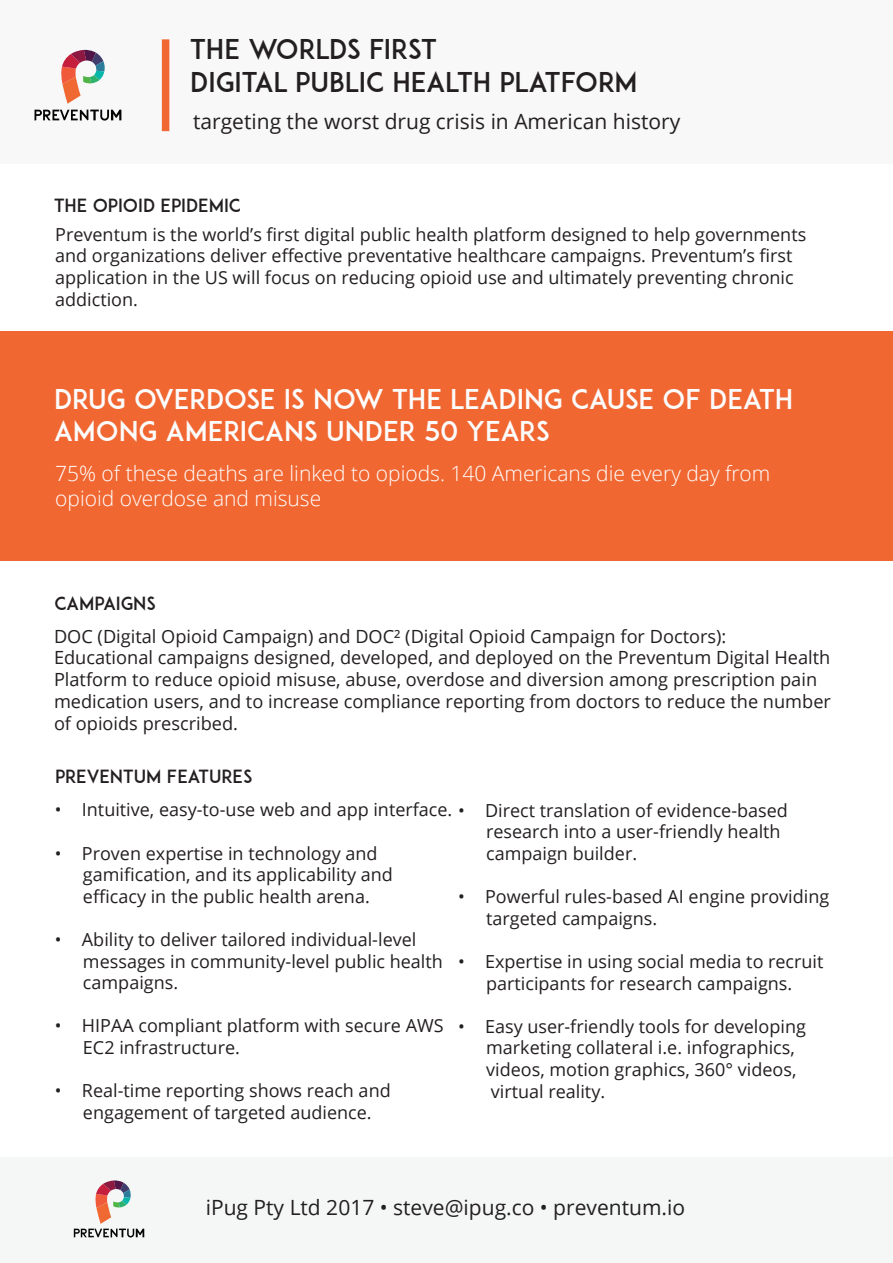
<style>
.page{position:relative;width:893px;height:1263px;background:#fff}
.page>*{position:absolute;margin:0;border:0;box-sizing:border-box;transform-origin:0 0}
.t1{font:27px/32.4px "ADAM.CGPRO";color:#fcfcfc}
.t2{font:27px "ADAM.CGPRO";color:#231f20}
.t3{font:21px "Open Sans";color:#231f20}
.t4{font:300 21px/25.2px "Open Sans";color:#fff}
.t5{font:18.15px/21.8px "Open Sans";color:#231f20}
.t6{font:18px "Open Sans";color:#231f20}
.t7{font:18px "ADAM.CGPRO";color:#231f20}
</style>
<div class="page">
<div style="left:0;top:0;width:893px;height:163px;background:#f8f8f8"></div>
<div style="left:0;top:331px;width:893px;height:229px;background:#f16732"></div>
<div style="left:0;top:1157px;width:893px;height:106px;background:#f5f7f7"></div>
<div style="left:162px;top:39px;width:7px;height:92px;background:#f16732"></div>
<svg style="left:61px;top:50px;width:44px;height:54px"></svg>
<svg style="left:34px;top:110px;width:87px;height:11px"></svg>
<svg style="left:74px;top:1180px;width:70px;height:57px"></svg>
<p class="t2" style="left:190px;top:33px;width:248px">THE WORLDS FIRST</p>
<p class="t2" style="left:190px;top:65px;width:449px">DIGITAL PUBLIC HEALTH PLATFORM</p>
<p class="t3" style="left:193px;top:107px;width:489px">targeting the worst drug crisis in American history</p>
<p class="t7" style="left:54px;top:194px;width:189px">THE OPIOID EPIDEMIC</p>
<p class="t6" style="left:55px;top:222px;width:752px">Preventum is the world’s first digital public health platform designed to help governments</p>
<p class="t6" style="left:55px;top:244px;width:739px">and organizations deliver effective preventative healthcare campaigns. Preventum’s first</p>
<p class="t6" style="left:55px;top:265px;width:740px">application in the US will focus on reducing opioid use and ultimately preventing chronic</p>
<p class="t6" style="left:55px;top:287px;width:84px">addiction.</p>
<p class="t1" style="left:54px;top:382px;width:741px">DRUG OVERDOSE IS NOW THE LEADING CAUSE OF DEATH<br>AMONG AMERICANS UNDER 50 YEARS</p>
<p class="t4" style="left:55px;top:460px;width:717px">75% of these deaths are linked to opiods. 140 Americans die every day from opioid overdose and misuse</p>
<p class="t7" style="left:55px;top:592px;width:103px">CAMPAIGNS</p>
<p class="t5" style="left:54px;top:625px;width:674px">DOC (Digital Opioid Campaign) and DOC² (Digital Opioid Campaign for Doctors):</p>
<p class="t5" style="left:54px;top:646px;width:778px">Educational campaigns designed, developed, and deployed on the Preventum Digital Health</p>
<p class="t5" style="left:54px;top:668px;width:765px">Platform to reduce opioid misuse, abuse, overdose and diversion among prescription pain</p>
<p class="t5" style="left:54px;top:690px;width:778px">medication users, and to increase compliance reporting from doctors to reduce the number of opioids prescribed.</p>
<p class="t7" style="left:55px;top:766px;width:199px">PREVENTUM FEATURES</p>
<p class="t6" style="left:55px;top:797px;width:735px">• Intuitive, easy-to-use web and app interface. • Direct translation of evidence-based</p>
<p class="t6" style="left:55px;top:841px;width:324px">• Proven expertise in technology and</p>
<p class="t6" style="left:83px;top:862px;width:311px">gamification, and its applicability and</p>
<p class="t6" style="left:83px;top:884px;width:288px">efficacy in the public health arena.</p>
<p class="t6" style="left:55px;top:927px;width:363px">• Ability to deliver tailored individual-level</p>
<p class="t6" style="left:83px;top:949px;width:361px">messages in community-level public health</p>
<p class="t6" style="left:83px;top:970px;width:97px">campaigns.</p>
<p class="t6" style="left:55px;top:1013px;width:390px">• HIPAA compliant platform with secure AWS</p>
<p class="t6" style="left:83px;top:1035px;width:158px">EC2 infrastructure.</p>
<p class="t6" style="left:55px;top:1078px;width:337px">• Real-time reporting shows reach and</p>
<p class="t6" style="left:83px;top:1100px;width:290px">engagement of targeted audience.</p>
<p class="t6" style="left:486px;top:819px;width:296px">research into a user-friendly health</p>
<p class="t6" style="left:486px;top:841px;width:152px">campaign builder.</p>
<p class="t6" style="left:458px;top:884px;width:373px">• Powerful rules-based AI engine providing</p>
<p class="t6" style="left:486px;top:906px;width:173px">targeted campaigns.</p>
<p class="t6" style="left:458px;top:949px;width:367px">• Expertise in using social media to recruit</p>
<p class="t6" style="left:486px;top:971px;width:308px">participants for research campaigns.</p>
<p class="t6" style="left:458px;top:1014px;width:349px">• Easy user-friendly tools for developing</p>
<p class="t6" style="left:486px;top:1035px;width:310px">marketing collateral i.e. infographics,</p>
<p class="t6" style="left:486px;top:1057px;width:312px">videos, motion graphics, 360° videos,</p>
<p class="t6" style="left:491px;top:1079px;width:116px">virtual reality.</p>
<p class="t3" style="left:206px;top:1193px;width:481px">iPug Pty Ltd 2017 • steve@ipug.co • preventum.io</p>
</div>
